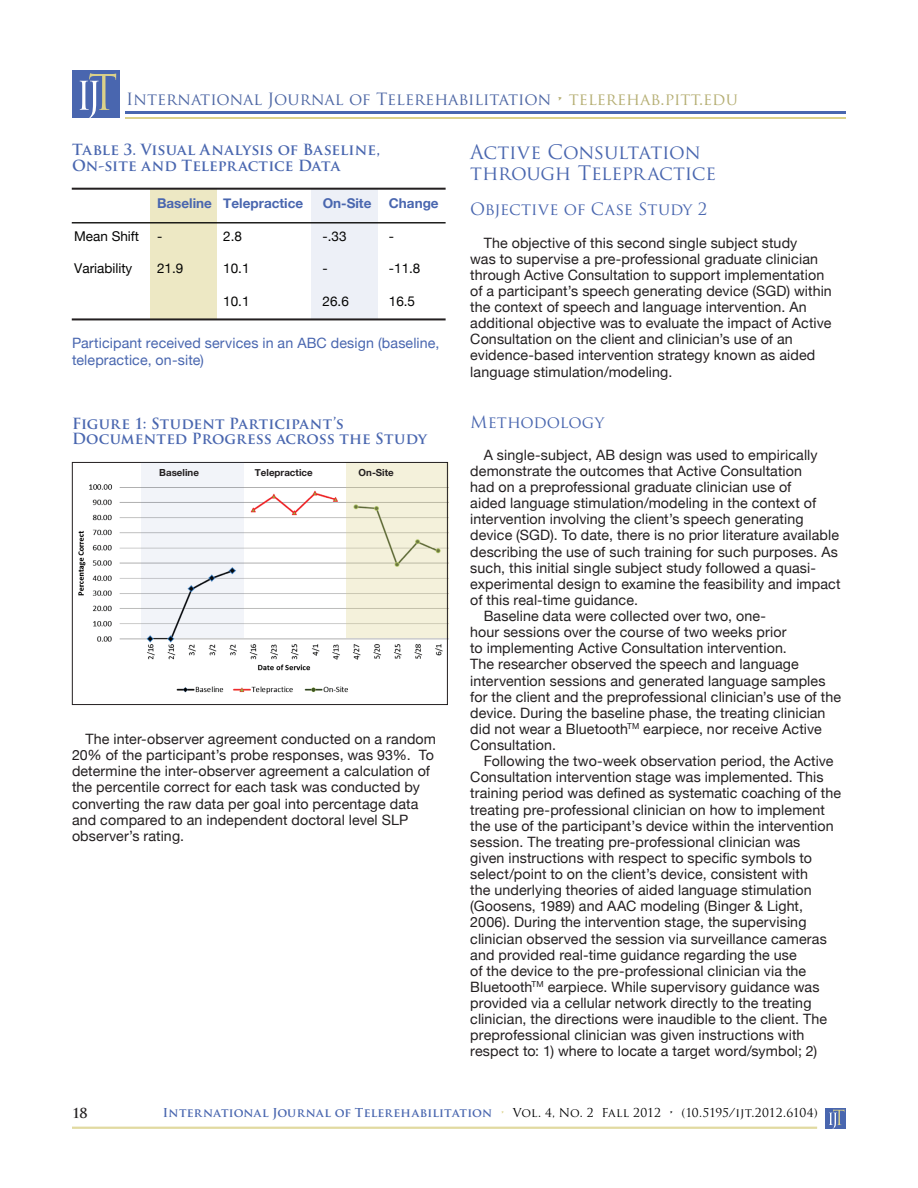
<style>
.page{position:relative;width:918px;height:1188px;background:#fff}
.page>*{position:absolute;margin:0;border:0;box-sizing:border-box;transform-origin:0 0}
.t1{font:19.5px "Trajan Pro";letter-spacing:-.015em;color:#4966af}
.t2{font:16.5px "Trajan Pro";color:#4d66a4}
.Heading_3{font:16.5px "Trajan Pro";color:#4966af}
.Heading_3-2{font:700 15px/15.8px "Trajan Pro";letter-spacing:.005em;color:#4966af}
.Paragraph_1{font:14.25px/16.2px "Helvetica Neue";letter-spacing:.01em;color:#231f20}
.Heading_3-3{font:14.25px/16.2px "Helvetica Neue";letter-spacing:.01em;color:#4966af}
.t3{font:13.5px "Helvetica Neue";color:#050504}
.t4{font:700 13.5px "Helvetica Neue";color:#4966af}
.t5{font:700 13.5px "Trajan Pro";color:#231f20}
.t6{font:12px "Trajan Pro";letter-spacing:-.01em;color:#000}
.t7{font:700 9.75px "Helvetica Neue";color:#231f20}
.s1{font-weight:700;color:#b5ae73}
.s2{color:#b5ae73}
.s3{font-weight:700;color:#4966af}
.s4{color:#dbd189}
</style>
<div class="page">
<div style="left:72px;top:70px;width:48px;height:48px;background:#4966af"></div>
<svg style="left:80px;top:73px;width:36px;height:45px"></svg>
<hr style="left:126px;top:112px;width:720px;height:2px;background:#4966af">
<hr style="left:126px;top:117px;width:720px;height:1px;background:#dbd189">
<div style="left:826px;top:1108px;width:20px;height:21px;background:#4966af"></div>
<svg style="left:829px;top:1109px;width:15px;height:20px"></svg>
<hr style="left:72px;top:1127px;width:745px;height:1px;background:#dbd189">
<hr style="left:72px;top:1128px;width:745px;height:1px;background:#dbd189">
<div style="left:150px;top:188px;width:67px;height:131px;background:#ede8c4"></div>
<div style="left:311px;top:188px;width:67px;height:131px;background:#edf0f7"></div>
<hr style="left:72px;top:222px;width:374px;height:1px;background:#050504">
<hr style="left:72px;top:188px;width:374px;height:2px;background:#231f20">
<hr style="left:72px;top:318px;width:374px;height:2px;background:#231f20">
<img style="left:78px;top:481px;width:371px;height:213px">
<svg style="left:346px;top:464px;width:100px;height:174px;background:#efecd6"></svg>
<div style="left:72px;top:462px;width:376px;height:243px;border:1px solid #231f20"></div>
<svg style="left:142px;top:462px;width:102px;height:176px;fill:#f2f4f9"></svg>
<p class="t2" style="left:126px;top:88px;width:613px">International Journal of Telerehabilitation <span class="s1">•</span> <span class="s2">telerehab.pitt.edu</span></p>
<p class="Heading_3-2" style="left:72px;top:142px;width:310px">Table 3. Visual Analysis of Baseline,</p>
<p class="Heading_3-2" style="left:72px;top:158px;width:270px">On-site and Telepractice Data</p>
<p class="t4" style="left:157px;top:191px;width:148px">Baseline Telepractice</p>
<p class="t4" style="left:323px;top:191px;width:50px">On-Site</p>
<p class="t4" style="left:389px;top:191px;width:51px">Change</p>
<p class="t3" style="left:74px;top:224px;width:67px">Mean Shift</p>
<p class="t3" style="left:157px;top:224px;width:7px">-</p>
<p class="t3" style="left:223px;top:224px;width:20px">2.8</p>
<p class="t3" style="left:323px;top:224px;width:26px">-.33</p>
<p class="t3" style="left:389px;top:224px;width:7px">-</p>
<p class="t3" style="left:74px;top:257px;width:60px">Variability</p>
<p class="t3" style="left:157px;top:257px;width:28px">21.9</p>
<p class="t3" style="left:223px;top:257px;width:28px">10.1</p>
<p class="t3" style="left:323px;top:257px;width:7px">-</p>
<p class="t3" style="left:389px;top:257px;width:33px">-11.8</p>
<p class="t3" style="left:223px;top:289px;width:28px">10.1</p>
<p class="t3" style="left:323px;top:289px;width:28px">26.6</p>
<p class="t3" style="left:389px;top:289px;width:28px">16.5</p>
<p class="Heading_3-3" style="left:72px;top:334px;width:369px">Participant received services in an ABC design (baseline, telepractice, on-site)</p>
<p class="Heading_3-2" style="left:72px;top:415px;width:356px">Figure 1: Student Participant’s<br>Documented Progress across the Study</p>
<p class="t7" style="left:159px;top:463px;width:41px">Baseline</p>
<p class="t7" style="left:255px;top:463px;width:59px">Telepractice</p>
<p class="t7" style="left:359px;top:463px;width:37px">On-Site</p>
<p class="Paragraph_1" style="left:72px;top:730px;width:366px;text-indent:14px">The inter-observer agreement conducted on a random 20% of the participant’s probe responses, was 93%. To determine the inter-observer agreement a calculation of the percentile correct for each task was conducted by converting the raw data per goal into percentage data and compared to an independent doctoral level SLP observer’s rating.</p>
<p class="t1" style="left:470px;top:139px;width:232px">Active Consultation</p>
<p class="t1" style="left:470px;top:161px;width:247px">through Telepractice</p>
<p class="Heading_3" style="left:470px;top:199px;width:238px">Objective of Case Study 2</p>
<p class="Paragraph_1" style="left:470px;top:233px;width:363px;text-indent:14px">The objective of this second single subject study<br>was to supervise a pre-professional graduate clinician through Active Consultation to support implementation of a participant’s speech generating device (SGD) within the context of speech and language intervention. An additional objective was to evaluate the impact of Active Consultation on the client and clinician’s use of an evidence-based intervention strategy known as aided language stimulation/modeling.</p>
<p class="Heading_3" style="left:470px;top:411px;width:136px">Methodology</p>
<p class="Paragraph_1" style="left:470px;top:446px;width:372px;text-indent:14px">A single-subject, AB design was used to empirically demonstrate the outcomes that Active Consultation<br>had on a preprofessional graduate clinician use of<br>aided language stimulation/modeling in the context of intervention involving the client’s speech generating device (SGD). To date, there is no prior literature available describing the use of such training for such purposes. As such, this initial single subject study followed a quasi&shy;experimental design to examine the feasibility and impact of this real-time guidance.</p>
<p class="Paragraph_1" style="left:470px;top:607px;width:372px;text-indent:14px">Baseline data were collected over two, one-<br>hour sessions over the course of two weeks prior<br>to implementing Active Consultation intervention.<br>The researcher observed the speech and language intervention sessions and generated language samples for the client and the preprofessional clinician’s use of the device. During the baseline phase, the treating clinician did not wear a Bluetooth<sup>TM</sup> earpiece, nor receive Active Consultation.</p>
<p class="Paragraph_1" style="left:470px;top:752px;width:372px;text-indent:14px">Following the two-week observation period, the Active Consultation intervention stage was implemented. This training period was defined as systematic coaching of the treating pre-professional clinician on how to implement the use of the participant’s device within the intervention session. The treating pre-professional clinician was<br>given instructions with respect to specific symbols to select/point to on the client’s device, consistent with<br>the underlying theories of aided language stimulation (Goosens, 1989) and AAC modeling (Binger &amp; Light, 2006). During the intervention stage, the supervising clinician observed the session via surveillance cameras and provided real-time guidance regarding the use<br>of the device to the pre-professional clinician via the Bluetooth<sup>TM</sup> earpiece. While supervisory guidance was provided via a cellular network directly to the treating clinician, the directions were inaudible to the client. The preprofessional clinician was given instructions with respect to: 1) where to locate a target word/symbol; 2)</p>
<p class="t5" style="left:72px;top:1105px;width:17px">18</p>
<p class="t6" style="left:163px;top:1105px;width:656px"><span class="s3">International Journal of Telerehabilitation</span> <span class="s4">•</span> Vol. 4, No. 2 Fall 2012 • (10.5195/ijt.2012.6104)</p>
</div>
